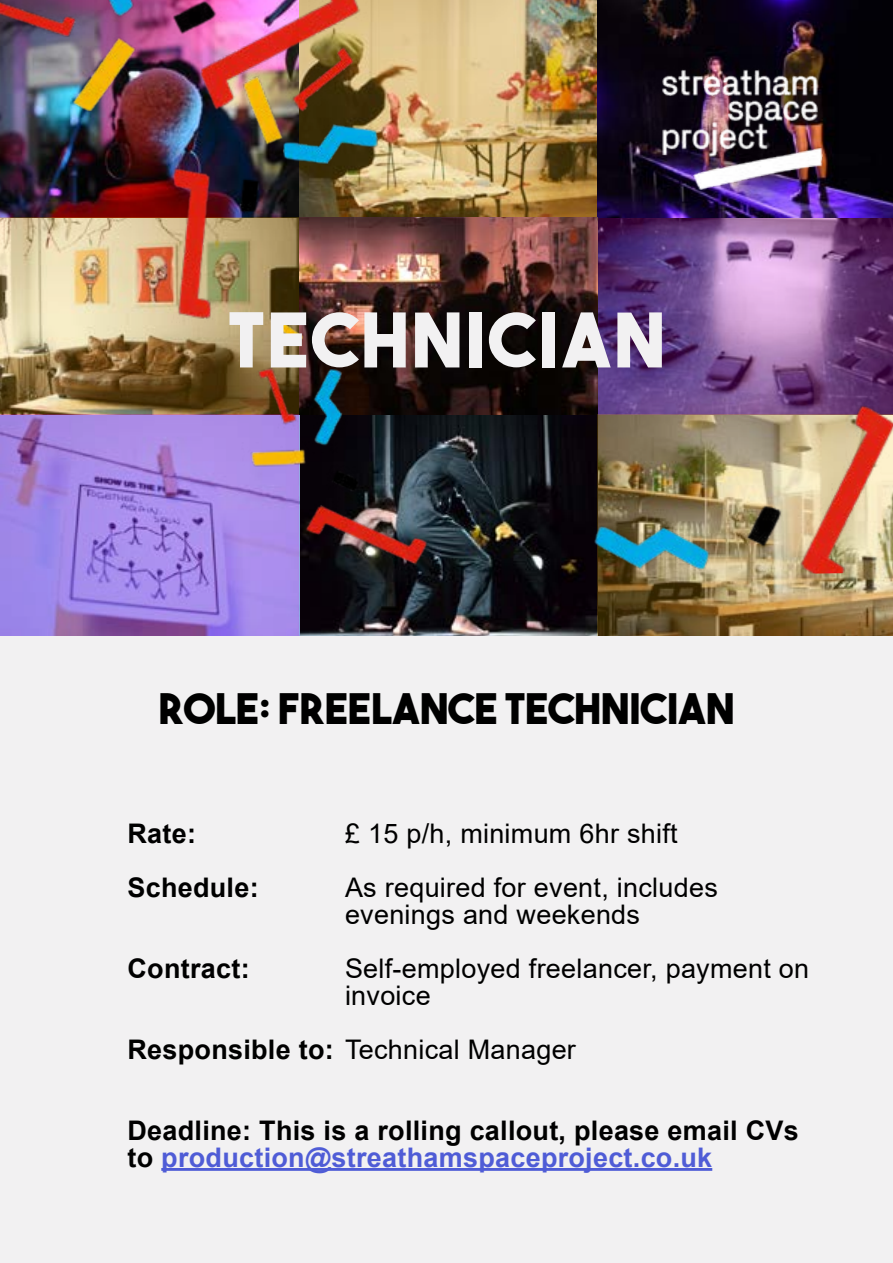
<style>
.page{position:relative;width:893px;height:1263px;background:#f2f1f2}
.page>*{position:absolute;margin:0;border:0;box-sizing:border-box;transform-origin:0 0}
.t1{font:75px "The Bold Font";letter-spacing:.04em;color:#f2f1f2}
.t2{font:42px "The Bold Font";color:#000}
.t3{font:27px/27px "Arial";letter-spacing:.01em;color:#000}
.t4{font:700 27px/27px "Arial";letter-spacing:.01em;color:#000}
.s1{font-weight:700}
.s2{color:#4f5cd6}
</style>
<div class="page">
<img style="left:299px;top:584px;width:298px;height:52px">
<hr style="left:161px;top:1168px;width:551px;height:3px;background:#4f5cd6">
<svg style="left:0;top:584px;width:299px;height:52px;background:#9a7cda"></svg>
<svg style="left:597px;top:584px;width:296px;height:52px;background:#866a3b"></svg>
<img style="left:0;top:0;width:893px;height:584px">
<h1 class="t1" style="left:228px;top:293px;width:439px">TECHNICIAN</h1>
<h2 class="t2" style="left:158px;top:682px;width:578px">ROLE: FREELANCE TECHNICIAN</h2>
<p class="t4" style="left:128px;top:820px;width:70px">Rate:</p>
<p class="t3" style="left:345px;top:819px;width:334px">£ 15 p/h, minimum 6hr shift</p>
<p class="t4" style="left:128px;top:874px;width:133px">Schedule:</p>
<p class="t3" style="left:345px;top:873px;width:374px">As required for event, includes evenings and weekends</p>
<p class="t4" style="left:128px;top:955px;width:124px">Contract:</p>
<p class="t3" style="left:345px;top:954px;width:466px">Self-employed freelancer, payment on invoice</p>
<p class="t3" style="left:128px;top:1035px;width:450px"><span class="s1">Responsible to:</span> Technical Manager</p>
<p class="t4" style="left:128px;top:1117px;width:673px">Deadline: This is a rolling callout, please email CVs to <span class="s2">production@streathamspaceproject.co.uk</span></p>
</div>
